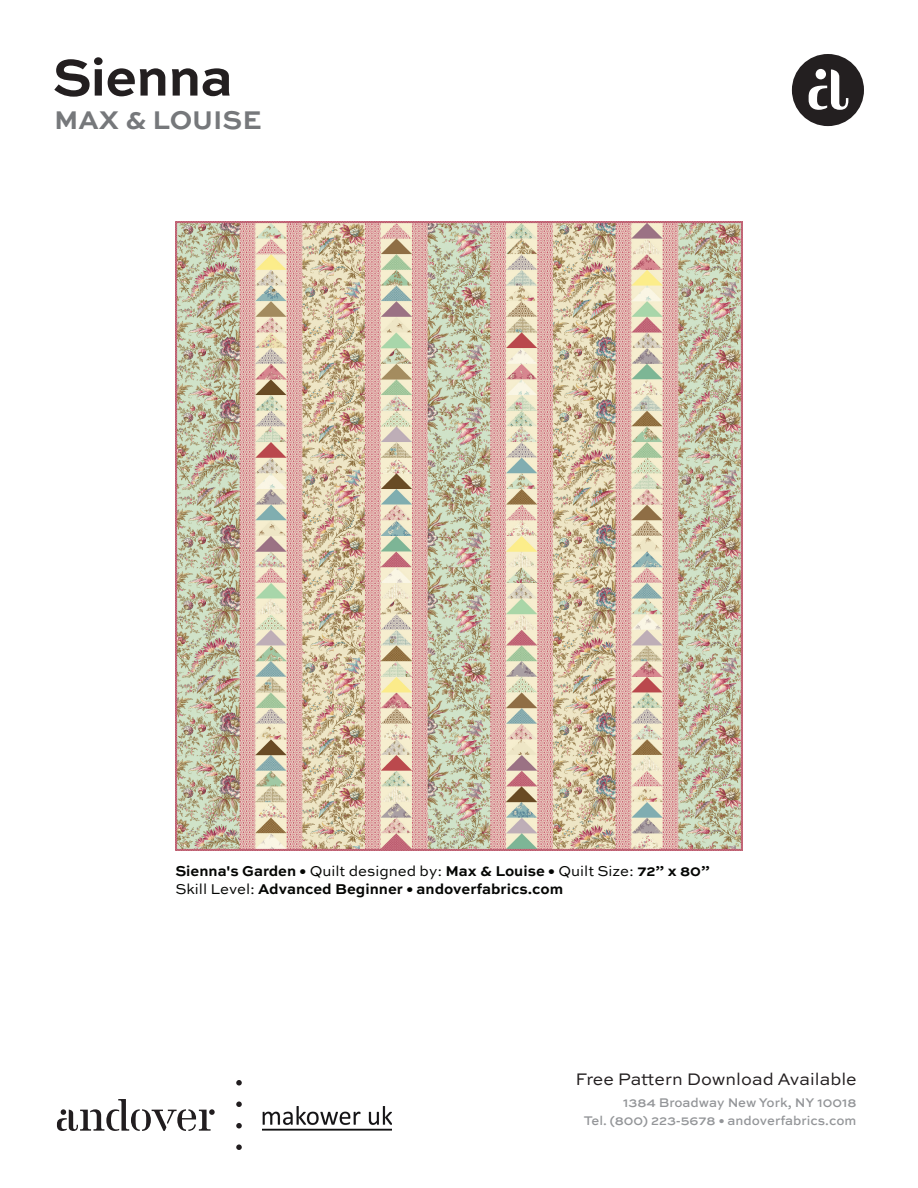
<style>
.page{position:relative;width:918px;height:1188px;background:#fff}
.page>*{position:absolute;margin:0;border:0;box-sizing:border-box;transform-origin:0 0}
.t1{font:700 54px "Sweet Sans Pro";letter-spacing:-.015em;color:#231f20}
.t2{font:700 27px "Sweet Sans Pro";color:#76787b}
.t3{font:17.7px "Sweet Sans Pro";color:#231f20}
.t4{font:700 15px/18px "Sweet Sans Pro";color:#040503}
.t5{font:500 13.2px/18px "Sweet Sans Pro";color:#939598;text-align:right}
.s1{font-weight:400}
</style>
<div class="page">
<div style="left:792px;top:54px;width:72px;height:72px;background:#231f20;border-radius:50%"></div>
<svg style="left:809px;top:69px;width:39px;height:41px"></svg>
<div style="left:816px;top:69px;width:10px;height:10px;background:#fff;border-radius:50%"></div>
<svg style="left:236px;top:1144px;width:6px;height:6px"></svg>
<svg style="left:236px;top:1123px;width:6px;height:5px"></svg>
<svg style="left:236px;top:1101px;width:6px;height:6px"></svg>
<svg style="left:236px;top:1080px;width:6px;height:6px"></svg>
<svg style="left:57px;top:1099px;width:158px;height:32px"></svg>
<img style="left:263px;top:1107px;width:129px;height:24px">
<img style="left:176px;top:221px;width:566px;height:630px">
<h1 class="t1" style="left:52px;top:36px;width:182px">Sienna</h1>
<h2 class="t2" style="left:54px;top:99px;width:209px">MAX &amp; LOUISE</h2>
<p class="t4" style="left:176px;top:861px;width:536px">Sienna's Garden • <span class="s1">Quilt designed by:</span> Max &amp; Louise • <span class="s1">Quilt Size:</span> 72” x 80”<br><span class="s1">Skill Level:</span> Advanced Beginner • andoverfabrics.com</p>
<p class="t3" style="left:576px;top:1066px;width:283px">Free Pattern Download Available</p>
<p class="t5" style="left:584px;top:1093px;width:274px">1384 Broadway New York, NY 10018<br>Tel. (800) 223-5678 • andoverfabrics.com</p>
</div>
